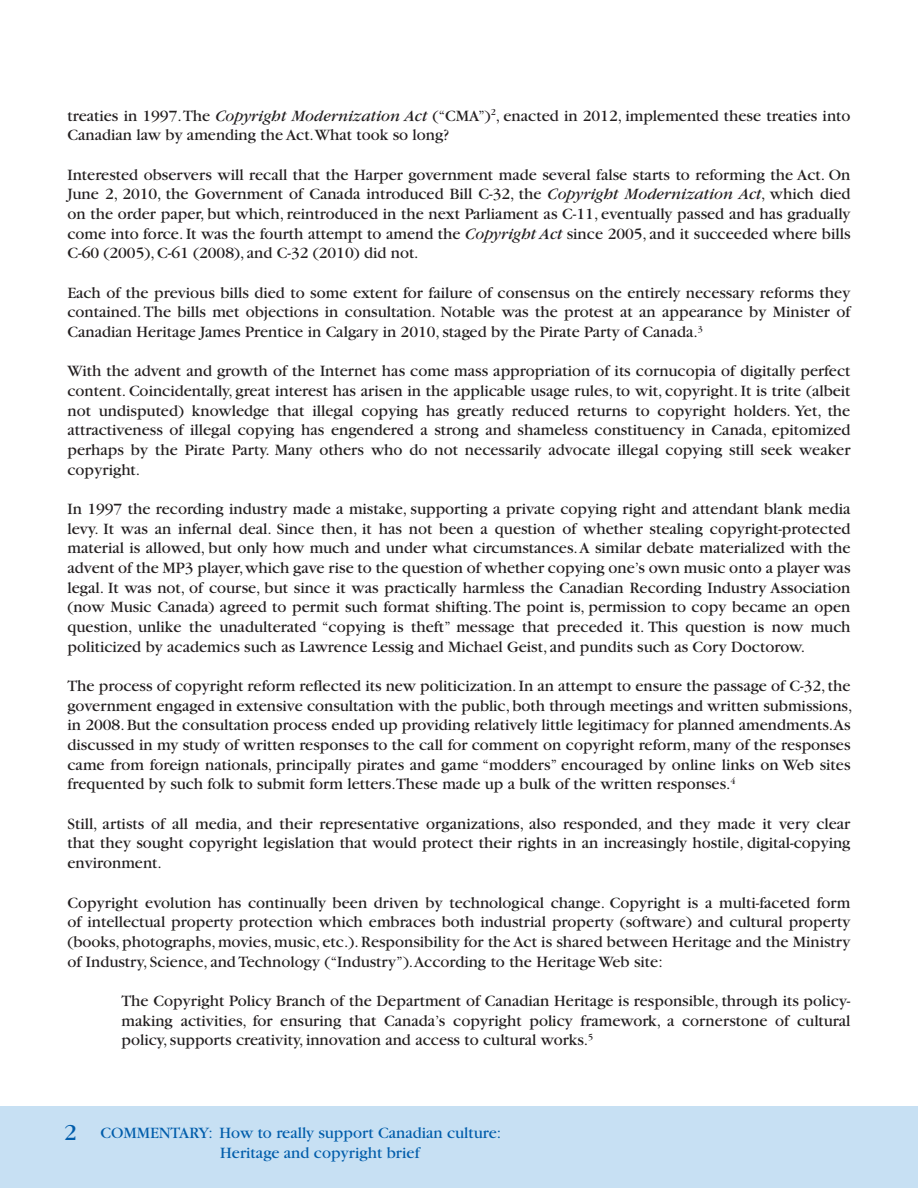
<style>
.page{position:relative;width:918px;height:1188px;background:#fff}
.page>*{position:absolute;margin:0;border:0;box-sizing:border-box;transform-origin:0 0}
.t1{font:24px "Garamond";color:#015dab}
.t2{font:16.5px/19.6px "Garamond";color:#231f20;text-align:justify}
.t3{font:16.5px/19.5px "Garamond";color:#015dab}
.s1{font-style:italic}
</style>
<div class="page">
<div style="left:0;top:1106px;width:918px;height:82px;background:#c7e0f3"></div>
<p class="t2" style="left:67px;top:106px;width:785px">treaties in 1997. The <span class="s1">Copyright Modernization Act</span> (“CMA”)<sup>2</sup>, enacted in 2012, implemented these treaties into<br>Canadian law by amending the Act.What took so long?</p>
<p class="t2" style="left:67px;top:165px;width:785px">Interested observers will recall that the Harper government made several false starts to reforming the Act. On June 2, 2010, the Government of Canada introduced Bill C-32, the <span class="s1">Copyright Modernization Act</span>, which died on the order paper, but which, reintroduced in the next Parliament as C-11, eventually passed and has gradually come into force. It was the fourth attempt to amend the <span class="s1">Copyright Act</span> since 2005, and it succeeded where bills C-60 (2005), C-61 (2008), and C-32 (2010) did not.</p>
<p class="t2" style="left:67px;top:283px;width:785px">Each of the previous bills died to some extent for failure of consensus on the entirely necessary reforms they contained. The bills met objections in consultation. Notable was the protest at an appearance by Minister of Canadian Heritage James Prentice in Calgary in 2010, staged by the Pirate Party of Canada.<sup>3</sup></p>
<p class="t2" style="left:68px;top:362px;width:785px">With the advent and growth of the Internet has come mass appropriation of its cornucopia of digitally perfect content. Coincidentally, great interest has arisen in the applicable usage rules, to wit, copyright. It is trite (albeit not undisputed) knowledge that illegal copying has greatly reduced returns to copyright holders. Yet, the attractiveness of illegal copying has engendered a strong and shameless constituency in Canada, epitomized perhaps by the Pirate Party. Many others who do not necessarily advocate illegal copying still seek weaker copyright.</p>
<p class="t2" style="left:68px;top:499px;width:785px">In 1997 the recording industry made a mistake, supporting a private copying right and attendant blank media levy. It was an infernal deal. Since then, it has not been a question of whether stealing copyright-protected material is allowed, but only how much and under what circumstances. A similar debate materialized with the advent of the MP3 player, which gave rise to the question of whether copying one’s own music onto a player was legal. It was not, of course, but since it was practically harmless the Canadian Recording Industry Association (now Music Canada) agreed to permit such format shifting. The point is, permission to copy became an open question, unlike the unadulterated “copying is theft” message that preceded it. This question is now much politicized by academics such as Lawrence Lessig and Michael Geist, and pundits such as Cory Doctorow.</p>
<p class="t2" style="left:68px;top:676px;width:786px">The process of copyright reform reflected its new politicization. In an attempt to ensure the passage of C-32, the government engaged in extensive consultation with the public, both through meetings and written submissions, in 2008. But the consultation process ended up providing relatively little legitimacy for planned amendments.As discussed in my study of written responses to the call for comment on copyright reform, many of the responses came from foreign nationals, principally pirates and game “modders” encouraged by online links on Web sites frequented by such folk to submit form letters.These made up a bulk of the written responses.<sup>4</sup></p>
<p class="t2" style="left:68px;top:814px;width:785px">Still, artists of all media, and their representative organizations, also responded, and they made it very clear that they sought copyright legislation that would protect their rights in an increasingly hostile, digital-copying environment.</p>
<p class="t2" style="left:68px;top:893px;width:785px">Copyright evolution has continually been driven by technological change. Copyright is a multi-faceted form of intellectual property protection which embraces both industrial property (software) and cultural property (books, photographs, movies, music, etc.). Responsibility for the Act is shared between Heritage and the Ministry of Industry, Science, and Technology (“Industry”).According to the Heritage Web site:</p>
<p class="t2" style="left:122px;top:991px;width:731px">The Copyright Policy Branch of the Department of Canadian Heritage is responsible, through its policy&shy;making activities, for ensuring that Canada’s copyright policy framework, a cornerstone of cultural policy, supports creativity, innovation and access to cultural works.<sup>5</sup></p>
<h1 class="t1" style="left:64px;top:1120px;width:14px">2</h1>
<p class="t3" style="left:220px;top:1124px;width:283px;text-indent:-120px">Commentary: How to really support Canadian culture:<br>Heritage and copyright brief</p>
</div>
